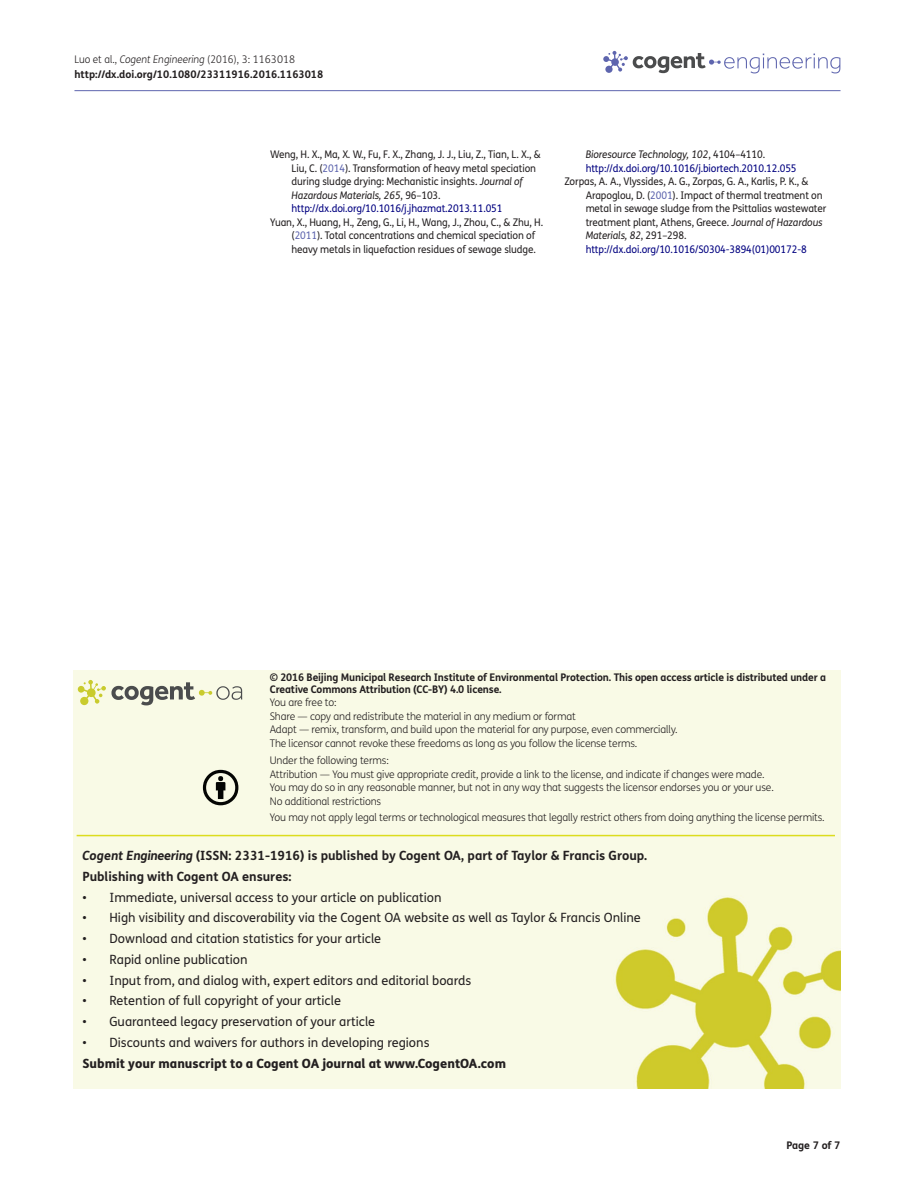
<style>
.page{position:relative;width:915px;height:1191px;background:#fff}
.page>*{position:absolute;margin:0;border:0;box-sizing:border-box;transform-origin:0 0}
.t1{font:12.75px "FS Me Pro";color:#231f20}
.t2{font:700 12.75px/20.7px "FS Me Pro";color:#231f20}
.t3{font:800 12.75px "FS Me Pro";color:#231f20}
.t4{font:10.5px/13.5px "FS Me Pro";letter-spacing:-.01em;color:#231f20;scale:.95 1}
.t5{font:300 10.5px/13.5px "FS Me Pro";letter-spacing:-.015em;color:#231f20}
.t6{font:700 10.5px/15px "FS Me Pro";letter-spacing:-.015em;color:#231f20}
.t7{font:10.5px/13.5px "FS Me Pro";letter-spacing:-.01em;color:#000080;scale:.95 1}
.s1{font-weight:300}
.s2{font-weight:300;font-style:italic}
.s3{color:#5e65ae}
.s4{font-style:italic}
.s5{color:#000080}
.s6{font-style:italic;color:#231f20}
.s7{color:#231f20}
</style>
<div class="page">
<svg style="left:603px;top:51px;width:237px;height:22px"></svg>
<hr style="left:74px;top:90px;width:766px;height:1px;background:#5e65ae">
<div style="left:74px;top:671px;width:766px;height:417px;background:#f9fae6"></div>
<svg style="left:78px;top:680px;width:164px;height:25px;background:#d2d3ba"></svg>
<svg style="left:203px;top:770px;width:35px;height:35px"></svg>
<hr style="left:77px;top:835px;width:757px;height:1px;background:#dcdc1e">
<p class="t6" style="left:74px;top:51px;width:250px"><span class="s1">Luo et al.,</span> <span class="s2">Cogent Engineering</span> <span class="s1">(2016), 3: 1163018 </span>http://dx.doi.org/10.1080/23311916.2016.1163018</p>
<p class="t4" style="left:291px;top:147px;width:264px;text-indent:-21px">Weng, H. X., Ma, X. W., Fu, F. X., Zhang, J. J., Liu, Z., Tian, L. X., &amp; Liu, C. (<span class="s3">2014</span>). Transformation of heavy metal speciation during sludge drying: Mechanistic insights. <span class="s4">Journal of Hazardous Materials, 265</span>, 96–103. <span class="s5">http://dx.doi.org/10.1016/j.jhazmat.2013.11.051</span></p>
<p class="t4" style="left:291px;top:215px;width:266px;text-indent:-21px">Yuan, X., Huang, H., Zeng, G., Li, H., Wang, J., Zhou, C., &amp; Zhu, H. (<span class="s3">2011</span>). Total concentrations and chemical speciation of heavy metals in liquefaction residues of sewage sludge.</p>
<p class="t7" style="left:585px;top:147px;width:223px"><span class="s6">Bioresource Technology, 102</span><span class="s7">, 4104–4110. </span>http://dx.doi.org/10.1016/j.biortech.2010.12.055</p>
<p class="t4" style="left:585px;top:174px;width:255px;text-indent:-21px">Zorpas, A. A., Vlyssides, A. G., Zorpas, G. A., Karlis, P. K., &amp; Arapoglou, D. (<span class="s3">2001</span>). Impact of thermal treatment on metal in sewage sludge from the Psittalias wastewater treatment plant, Athens, Greece. <span class="s4">Journal of Hazardous Materials, 82</span>, 291–298. <span class="s5">http://dx.doi.org/10.1016/S0304-3894(01)00172-8</span></p>
<p class="t6" style="left:270px;top:670px;width:557px;line-height:12.3px">© 2016 Beijing Municipal Research Institute of Environmental Protection. This open access article is distributed under a<br>Creative Commons Attribution (CC-BY) 4.0 license.</p>
<p class="t5" style="left:270px;top:695px;width:409px">You are free to:<br>Share — copy and redistribute the material in any medium or format<br>Adapt — remix, transform, and build upon the material for any purpose, even commercially.<br>The licensor cannot revoke these freedoms as long as you follow the license terms.</p>
<p class="t5" style="left:270px;top:753px;width:505px">Under the following terms:<br>Attribution — You must give appropriate credit, provide a link to the license, and indicate if changes were made.<br>You may do so in any reasonable manner, but not in any way that suggests the licensor endorses you or your use.<br>No additional restrictions</p>
<p class="t5" style="left:270px;top:810px;width:556px">You may not apply legal terms or technological measures that legally restrict others from doing anything the license permits.</p>
<p class="t2" style="left:82px;top:844px;width:566px"><span class="s4">Cogent Engineering</span> (ISSN: 2331-1916) is published by Cogent OA, part of Taylor &amp; Francis Group.<br>Publishing with Cogent OA ensures:</p>
<p class="t1" style="left:82px;top:888px;width:360px">• Immediate, universal access to your article on publication</p>
<p class="t1" style="left:82px;top:909px;width:559px">• High visibility and discoverability via the Cogent OA website as well as Taylor &amp; Francis Online</p>
<p class="t1" style="left:82px;top:930px;width:300px">• Download and citation statistics for your article</p>
<p class="t1" style="left:82px;top:950px;width:166px">• Rapid online publication</p>
<p class="t1" style="left:82px;top:971px;width:390px">• Input from, and dialog with, expert editors and editorial boards</p>
<p class="t1" style="left:82px;top:992px;width:260px">• Retention of full copyright of your article</p>
<p class="t1" style="left:82px;top:1013px;width:294px">• Guaranteed legacy preservation of your article</p>
<p class="t1" style="left:82px;top:1033px;width:348px">• Discounts and waivers for authors in developing regions</p>
<p class="t3" style="left:82px;top:1053px;width:425px">Submit your manuscript to a Cogent OA journal at www.CogentOA.com</p>
<p class="t6" style="left:786px;top:1137px;width:56px">Page 7 of 7</p>
</div>
